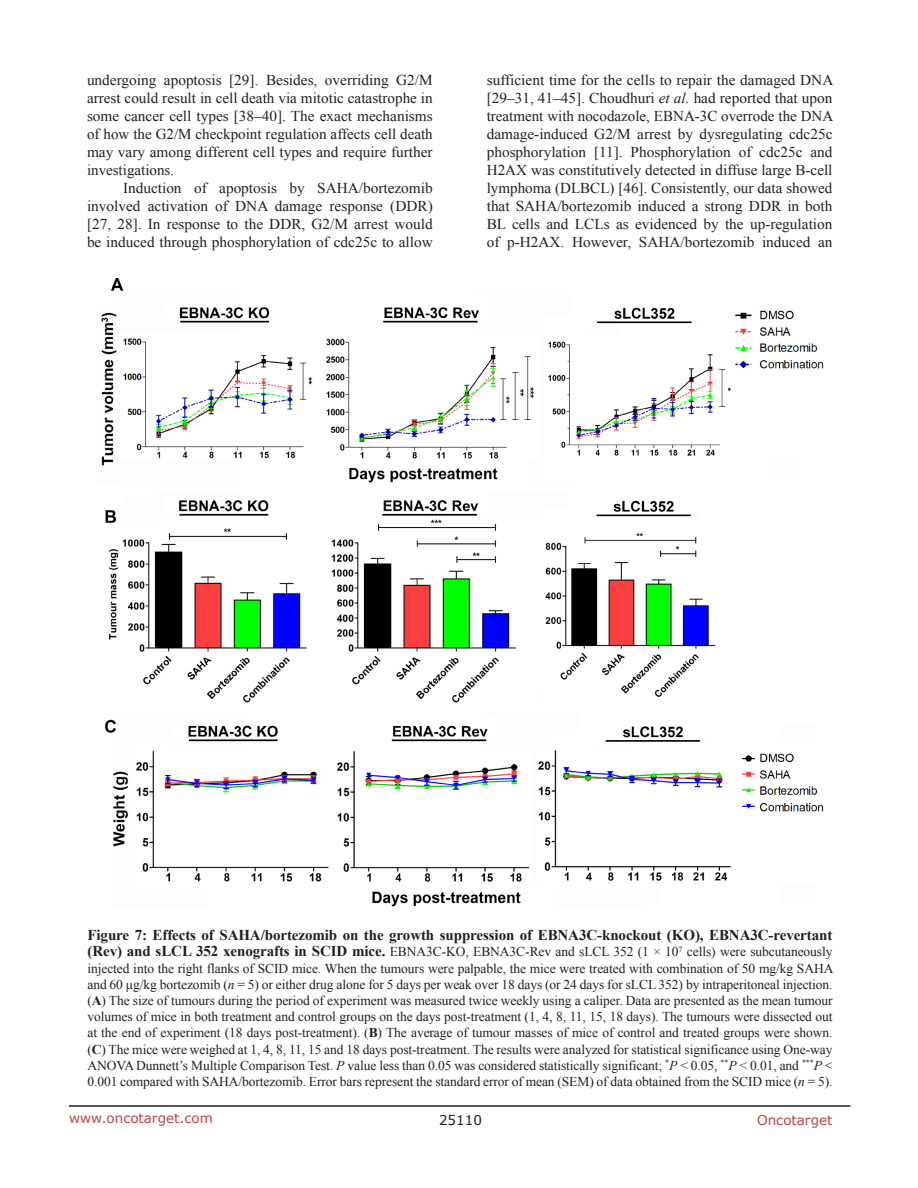
<style>
.page{position:relative;width:918px;height:1188px;background:#fff}
.page>*{position:absolute;margin:0;border:0;box-sizing:border-box;transform-origin:0 0}
.BodyText{font:15px/18px "Times New Roman";color:#231f20;text-align:justify}
.Figuretrx{font:700 15px "Times New Roman";letter-spacing:-.005em;color:#231f20}
.Figuretrx-2{font:13.5px/16.2px "Times New Roman";letter-spacing:-.005em;color:#231f20;text-align:justify}
.t1{font:13.5px "Verdana";color:#c24141}
.t2{font:13.5px "Verdana";color:#231f20}
.s1{font-style:italic}
.s2{font-weight:700;font-size:15px}
.s3{font-weight:700}
</style>
<div class="page">
<hr style="left:69px;top:1105px;width:781px;height:2px;background:#231f20">
<img style="left:101px;top:278px;width:723px;height:629px">
<p class="BodyText" style="left:87px;top:71px;width:347px">undergoing apoptosis [29]. Besides, overriding G2/M arrest could result in cell death via mitotic catastrophe in some cancer cell types [38–40]. The exact mechanisms of how the G2/M checkpoint regulation affects cell death may vary among different cell types and require further investigations.</p>
<p class="BodyText" style="left:87px;top:179px;width:347px;text-indent:36px">Induction of apoptosis by SAHA/bortezomib involved activation of DNA damage response (DDR) [27, 28]. In response to the DDR, G2/M arrest would be induced through phosphorylation of cdc25c to allow</p>
<p class="BodyText" style="left:487px;top:71px;width:348px">sufficient time for the cells to repair the damaged DNA [29–31, 41–45]. Choudhuri <span class="s1">et al.</span> had reported that upon treatment with nocodazole, EBNA-3C overrode the DNA damage-induced G2/M arrest by dysregulating cdc25c phosphorylation [11]. Phosphorylation of cdc25c and H2AX was constitutively detected in diffuse large B-cell lymphoma (DLBCL) [46]. Consistently, our data showed that SAHA/bortezomib induced a strong DDR in both BL cells and LCLs as evidenced by the up-regulation of p-H2AX. However, SAHA/bortezomib induced an</p>
<p class="Figuretrx" style="left:87px;top:925px;width:747px">Figure 7: Effects of SAHA/bortezomib on the growth suppression of EBNA3C-knockout (KO), EBNA3C-revertant</p>
<p class="Figuretrx-2" style="left:87px;top:944px;width:747px"><span class="s2">(Rev) and sLCL 352 xenografts in SCID mice.</span> EBNA3C-KO, EBNA3C-Rev and sLCL 352 (1 × 10<sup>7</sup> cells) were subcutaneously injected into the right flanks of SCID mice. When the tumours were palpable, the mice were treated with combination of 50 mg/kg SAHA and 60 μg/kg bortezomib (<span class="s1">n</span> = 5) or either drug alone for 5 days per weak over 18 days (or 24 days for sLCL 352) by intraperitoneal injection. (<span class="s3">A</span>) The size of tumours during the period of experiment was measured twice weekly using a caliper. Data are presented as the mean tumour volumes of mice in both treatment and control groups on the days post-treatment (1, 4, 8, 11, 15, 18 days). The tumours were dissected out at the end of experiment (18 days post-treatment). (<span class="s3">B</span>) The average of tumour masses of mice of control and treated groups were shown. (<span class="s3">C</span>) The mice were weighed at 1, 4, 8, 11, 15 and 18 days post-treatment. The results were analyzed for statistical significance using One-way ANOVA Dunnett’s Multiple Comparison Test. <span class="s1">P</span> value less than 0.05 was considered statistically significant; <sup>*</sup><span class="s1">P</span> &lt; 0.05, <sup>**</sup><span class="s1">P</span> &lt; 0.01, and <sup>***</sup><span class="s1">P</span> &lt; 0.001 compared with SAHA/bortezomib. Error bars represent the standard error of mean (SEM) of data obtained from the SCID mice (<span class="s1">n</span> = 5).</p>
<p class="t1" style="left:69px;top:1109px;width:145px">www.oncotarget.com</p>
<p class="t2" style="left:439px;top:1111px;width:44px">25110</p>
<p class="t1" style="left:757px;top:1111px;width:77px">Oncotarget</p>
</div>
